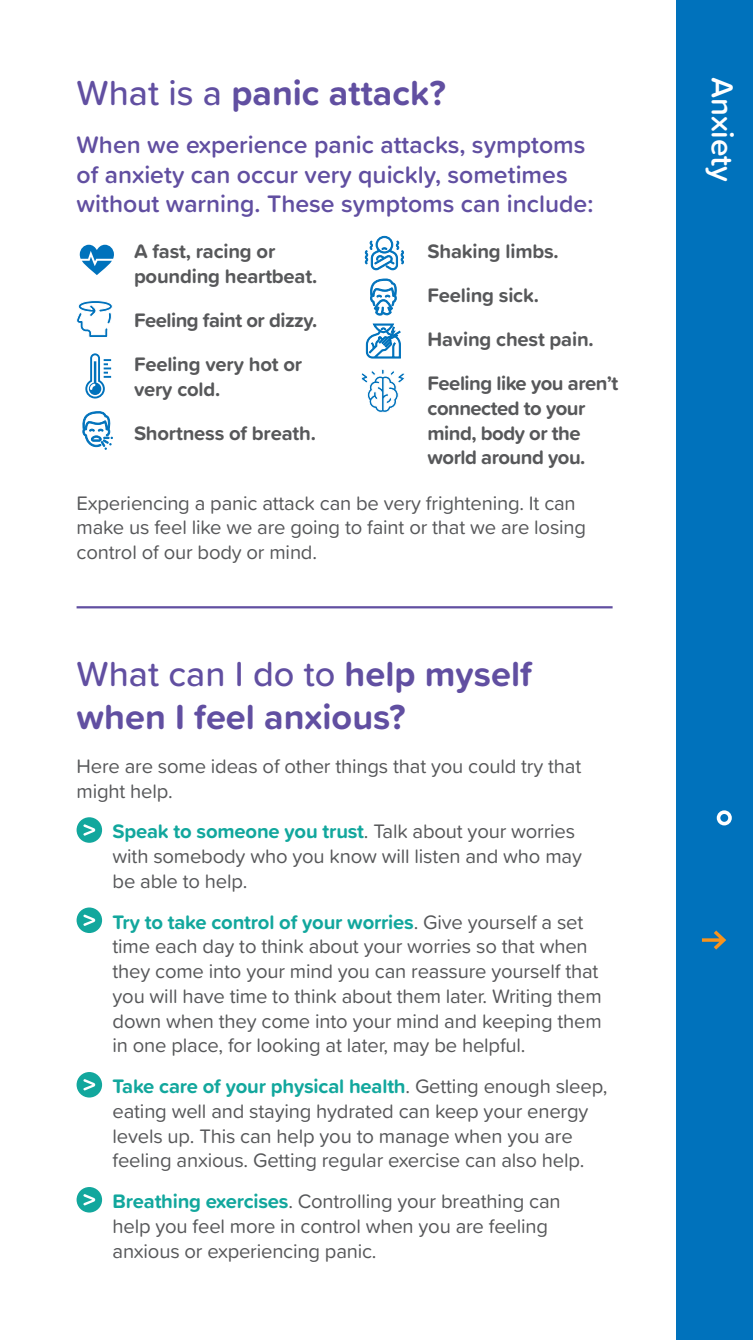
<style>
.page{position:relative;width:753px;height:1340px;background:#fff}
.page>*{position:absolute;margin:0;border:0;box-sizing:border-box;transform-origin:0 0}
.Heading{font:700 36px/43.2px "Proxima Soft";color:#614fa1}
.t1{font:600 31.5px "Proxima Soft";color:#fff}
.Intro_copy{font:600 24.75px/29.2px "Proxima Soft";color:#614fa1}
.Body_copy{font:20.25px/24.8px "Proxima Soft";letter-spacing:-.01em;color:#57585a}
.Body_copy-2{font:700 20.25px/24.8px "Proxima Soft";letter-spacing:-.01em;color:#57585a}
.s1{font-weight:500}
.s2{font-weight:700;color:#12a79d}
</style>
<div class="page">
<div style="left:676px;top:0;width:77px;height:1339px;background:#0072bc"></div>
<svg style="left:716px;top:810px;width:15px;height:15px"></svg>
<svg style="left:702px;top:930px;width:24px;height:19px"></svg>
<div style="left:77px;top:817px;width:25px;height:25px;background:#12a79d;border-radius:50%"></div>
<svg style="left:83px;top:824px;width:12px;height:11px"></svg>
<div style="left:77px;top:907px;width:25px;height:26px;background:#12a79d;border-radius:50%"></div>
<svg style="left:83px;top:914px;width:12px;height:11px"></svg>
<div style="left:77px;top:1072px;width:25px;height:25px;background:#12a79d;border-radius:50%"></div>
<svg style="left:83px;top:1079px;width:12px;height:11px"></svg>
<div style="left:77px;top:1186px;width:25px;height:26px;background:#12a79d;border-radius:50%"></div>
<svg style="left:83px;top:1194px;width:12px;height:11px"></svg>
<svg style="left:80px;top:245px;width:34px;height:30px"></svg>
<hr style="left:77px;top:606px;width:535px;height:2px;background:#614fa1">
<svg style="left:76px;top:300px;width:37px;height:37px"></svg>
<svg style="left:85px;top:353px;width:26px;height:45px"></svg>
<svg style="left:365px;top:236px;width:39px;height:34px"></svg>
<svg style="left:370px;top:278px;width:27px;height:38px"></svg>
<svg style="left:82px;top:411px;width:31px;height:39px"></svg>
<svg style="left:361px;top:369px;width:44px;height:44px"></svg>
<svg style="left:366px;top:323px;width:35px;height:35px"></svg>
<p class="Heading" style="left:77px;top:70px;width:371px"><span class="s1">What is a</span> panic attack?</p>
<p class="Intro_copy" style="left:77px;top:129px;width:518px">When we experience panic attacks, symptoms of anxiety can occur very quickly, sometimes without warning. These symptoms can include:</p>
<p class="Body_copy-2" style="left:134px;top:239px;width:185px">A fast, racing or pounding heartbeat.</p>
<p class="Body_copy-2" style="left:134px;top:307px;width:185px">Feeling faint or dizzy.</p>
<p class="Body_copy-2" style="left:134px;top:351px;width:170px">Feeling very hot or very cold.</p>
<p class="Body_copy-2" style="left:134px;top:420px;width:183px">Shortness of breath.</p>
<p class="Body_copy-2" style="left:427px;top:239px;width:133px">Shaking limbs.</p>
<p class="Body_copy-2" style="left:427px;top:282px;width:113px">Feeling sick.</p>
<p class="Body_copy-2" style="left:427px;top:326px;width:168px">Having chest pain.</p>
<p class="Body_copy-2" style="left:427px;top:370px;width:192px">Feeling like you aren’t connected to your mind, body or the world around you.</p>
<p class="Body_copy" style="left:77px;top:489px;width:511px">Experiencing a panic attack can be very frightening. It can make us feel like we are going to faint or that we are losing control of our body or mind.</p>
<p class="Heading" style="left:77px;top:650px;width:457px"><span class="s1">What can I do to</span> help myself when I feel anxious?</p>
<p class="Body_copy" style="left:77px;top:752px;width:506px">Here are some ideas of other things that you could try that might help.</p>
<p class="Body_copy" style="left:112px;top:818px;width:471px"><span class="s2">Speak to someone you trust</span>. Talk about your worries with somebody who you know will listen and who may be able to help.</p>
<p class="Body_copy" style="left:112px;top:908px;width:490px"><span class="s2">Try to take control of your worries</span>. Give yourself a set time each day to think about your worries so that when they come into your mind you can reassure yourself that you will have time to think about them later. Writing them down when they come into your mind and keeping them in one place, for looking at later, may be helpful.</p>
<p class="Body_copy" style="left:112px;top:1072px;width:496px"><span class="s2">Take care of your physical health</span>. Getting enough sleep, eating well and staying hydrated can keep your energy levels up. This can help you to manage when you are feeling anxious. Getting regular exercise can also help.</p>
<p class="Body_copy" style="left:112px;top:1187px;width:449px"><span class="s2">Breathing exercises</span>. Controlling your breathing can help you feel more in control when you are feeling anxious or experiencing panic.</p>
<p class="t1" style="left:746px;top:77px;width:107px;rotate:90deg">Anxiety</p>
</div>
